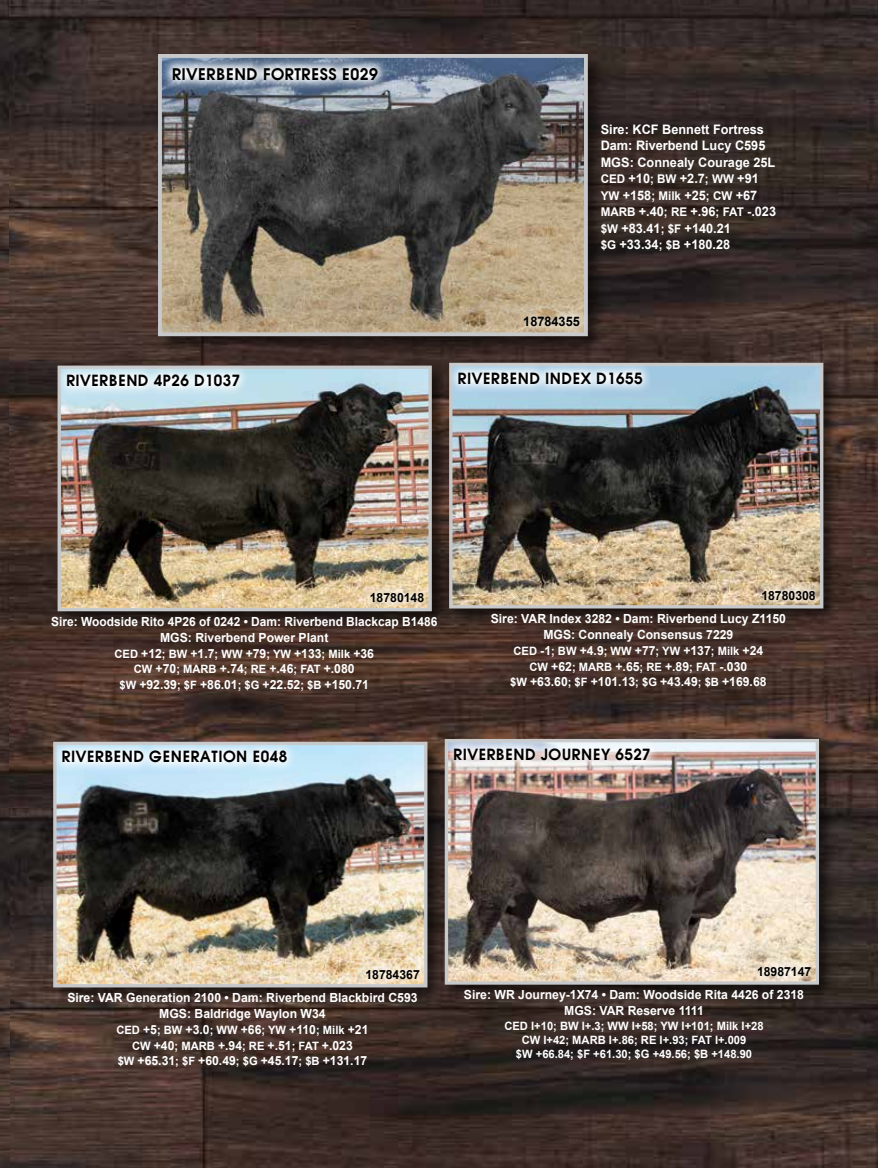
<style>
.page{position:relative;width:878px;height:1168px;background:#fff}
.page>*{position:absolute;margin:0;border:0;box-sizing:border-box;transform-origin:0 0}
.t1{font:600 15.75px "Avant Garde";letter-spacing:.03em;color:#000}
.t2{font:600 15.15px "Avant Garde";letter-spacing:.03em;color:#000}
.t3{font:700 13.05px/16.5px "Arial";color:#fff}
.t4{font:700 13.05px "Arial";color:#000}
.t5{font:700 12.6px/15.8px "Arial";color:#fff;text-align:center}
.t6{font:700 12.6px/15.8px "Arial";color:#fff;text-align:center;scale:.95 1}
.t7{font:700 12.6px "Arial";color:#000}
.t8{font:700 12px "Arial";color:#fff}
.t9{font:700 11.55px/14.4px "Arial";color:#fff;text-align:center}
.s1{font-size:12px}
.s2{font-size:13.05px}
.s3{font-size:12.6px}
.s4{font-size:11.55px}
</style>
<div class="page">
<img style="left:9px;top:0;width:869px;height:808px">
<img style="left:10px;top:808px;width:868px;height:360px">
<img style="left:0;top:0;width:9px;height:808px">
<img style="left:0;top:808px;width:10px;height:360px">
<div style="left:155px;top:52px;width:451px;height:302px;background:#000;opacity:.55"></div>
<img style="left:163px;top:59px;width:420px;height:272px">
<div style="left:158px;top:54px;width:430px;height:282px;border:4px solid #c7c8ca"></div>
<svg style="left:513px;top:306px;width:77px;height:31px;background:#c4b6a0"></svg>
<svg style="left:161px;top:57px;width:227px;height:34px;background:#a4b0c0"></svg>
<div style="left:55px;top:363px;width:393px;height:264px;background:#000;opacity:.55"></div>
<img style="left:62px;top:370px;width:366px;height:237px">
<div style="left:58px;top:366px;width:374px;height:245px;border:3px solid #c7c8ca"></div>
<svg style="left:360px;top:583px;width:74px;height:29px;background:#dacaaf"></svg>
<svg style="left:56px;top:364px;width:194px;height:33px"></svg>
<div style="left:446px;top:360px;width:393px;height:264px;background:#000;opacity:.55"></div>
<img style="left:453px;top:367px;width:366px;height:237px">
<div style="left:449px;top:363px;width:374px;height:245px;border:3px solid #c7c8ca"></div>
<svg style="left:752px;top:580px;width:73px;height:30px;background:#c6b7a1"></svg>
<svg style="left:448px;top:362px;width:204px;height:32px"></svg>
<div style="left:51px;top:739px;width:392px;height:264px;background:#000;opacity:.55"></div>
<img style="left:57px;top:746px;width:366px;height:237px">
<div style="left:53px;top:742px;width:374px;height:245px;border:3px solid #c7c8ca"></div>
<svg style="left:356px;top:959px;width:73px;height:29px;background:#e2d4be"></svg>
<svg style="left:52px;top:740px;width:245px;height:33px"></svg>
<div style="left:442px;top:736px;width:393px;height:264px;background:#000;opacity:.55"></div>
<img style="left:448px;top:743px;width:367px;height:237px">
<div style="left:444px;top:739px;width:375px;height:245px;border:3px solid #c7c8ca"></div>
<svg style="left:747px;top:956px;width:73px;height:30px;background:#d8ccbb"></svg>
<svg style="left:443px;top:738px;width:217px;height:33px"></svg>
<p class="t1" style="left:172px;top:64px;width:207px">RIVERBEND FORTRESS E029</p>
<p class="t2" style="left:66px;top:371px;width:175px">RIVERBEND 4P26 D1037</p>
<p class="t3" style="left:600px;top:121px;width:176px">Sire: KCF Bennett Fortress<br>Dam: Riverbend Lucy C595<br>MGS: Connealy Courage 25L<br><span class="s1">CED</span> +10<span class="s1">; BW</span> +2.7<span class="s1">; WW</span> +91</p>
<p class="t8" style="left:600px;top:187px;width:158px">YW <span class="s2">+158</span>; Milk <span class="s2">+25</span>; CW <span class="s2">+67</span></p>
<p class="t3" style="left:600px;top:204px;width:177px"><span class="s1">MARB</span> +.40<span class="s1">; RE</span> +.96<span class="s1">; FAT</span> -.023 <span class="s1">$W</span> +83.41<span class="s1">; $F</span> +140.21<br><span class="s1">$G</span> +33.34<span class="s1">; $B</span> +180.28</p>
<p class="t4" style="left:523px;top:313px;width:58px">18784355</p>
<p class="t2" style="left:458px;top:368px;width:186px">RIVERBEND INDEX D1655</p>
<p class="t7" style="left:370px;top:589px;width:56px">18780148</p>
<p class="t6" style="left:51px;top:614px;width:408px">Sire: Woodside Rito 4P26 of 0242 • Dam: Riverbend Blackcap B1486<br>MGS: Riverbend Power Plant</p>
<p class="t9" style="left:114px;top:647px;width:261px">CED <span class="s3">+12</span>; BW <span class="s3">+1.7</span>; WW <span class="s3">+79</span>; YW <span class="s3">+133</span>; Milk <span class="s3">+36</span></p>
<p class="t5" style="left:119px;top:661px;width:251px"><span class="s4">CW</span> +70<span class="s4">; MARB</span> +.74<span class="s4">; RE</span> +.46<span class="s4">; FAT</span> +.080<br><span class="s4">$W</span> +92.39<span class="s4">; $F</span> +86.01<span class="s4">; $G</span> +22.52<span class="s4">; $B</span> +150.71</p>
<p class="t7" style="left:761px;top:587px;width:56px">18780308</p>
<p class="t5" style="left:490px;top:611px;width:297px">Sire: VAR Index 3282 • Dam: Riverbend Lucy Z1150<br>MGS: Connealy Consensus 7229</p>
<p class="t9" style="left:513px;top:644px;width:251px">CED <span class="s3">-1</span>; BW <span class="s3">+4.9</span>; WW <span class="s3">+77</span>; YW <span class="s3">+137</span>; Milk <span class="s3">+24</span></p>
<p class="t5" style="left:510px;top:659px;width:258px"><span class="s4">CW</span> +62<span class="s4">; MARB</span> +.65<span class="s4">; RE</span> +.89<span class="s4">; FAT</span> -.030<br><span class="s4">$W</span> +63.60<span class="s4">; $F</span> +101.13<span class="s4">; $G</span> +43.49<span class="s4">; $B</span> +169.68</p>
<p class="t2" style="left:62px;top:747px;width:227px">RIVERBEND GENERATION E048</p>
<p class="t2" style="left:453px;top:744px;width:199px">RIVERBEND JOURNEY 6527</p>
<p class="t7" style="left:365px;top:966px;width:56px">18784367</p>
<p class="t5" style="left:67px;top:990px;width:352px">Sire: VAR Generation 2100 • Dam: Riverbend Blackbird C593<br>MGS: Baldridge Waylon W34</p>
<p class="t9" style="left:116px;top:1023px;width:253px">CED <span class="s3">+5</span>; BW <span class="s3">+3.0</span>; WW <span class="s3">+66</span>; YW <span class="s3">+110</span>; Milk <span class="s3">+21</span></p>
<p class="t5" style="left:118px;top:1037px;width:251px"><span class="s4">CW</span> +40<span class="s4">; MARB</span> +.94<span class="s4">; RE</span> +.51<span class="s4">; FAT</span> +.023<br><span class="s4">$W</span> +65.31<span class="s4">; $F</span> +60.49<span class="s4">; $G</span> +45.17<span class="s4">; $B</span> +131.17</p>
<p class="t7" style="left:757px;top:963px;width:56px">18987147</p>
<p class="t5" style="left:464px;top:987px;width:341px">Sire: WR Journey-1X74 • Dam: Woodside Rita 4426 of 2318<br>MGS: VAR Reserve 1111</p>
<p class="t9" style="left:504px;top:1019px;width:261px">CED I+10; BW I+.3; WW I+58; YW I+101; Milk I+28<br>CW I+42; MARB I+.86; RE I+.93; FAT I+.009<br>$W +66.84; $F +61.30; $G +49.56; $B +148.90</p>
</div>
